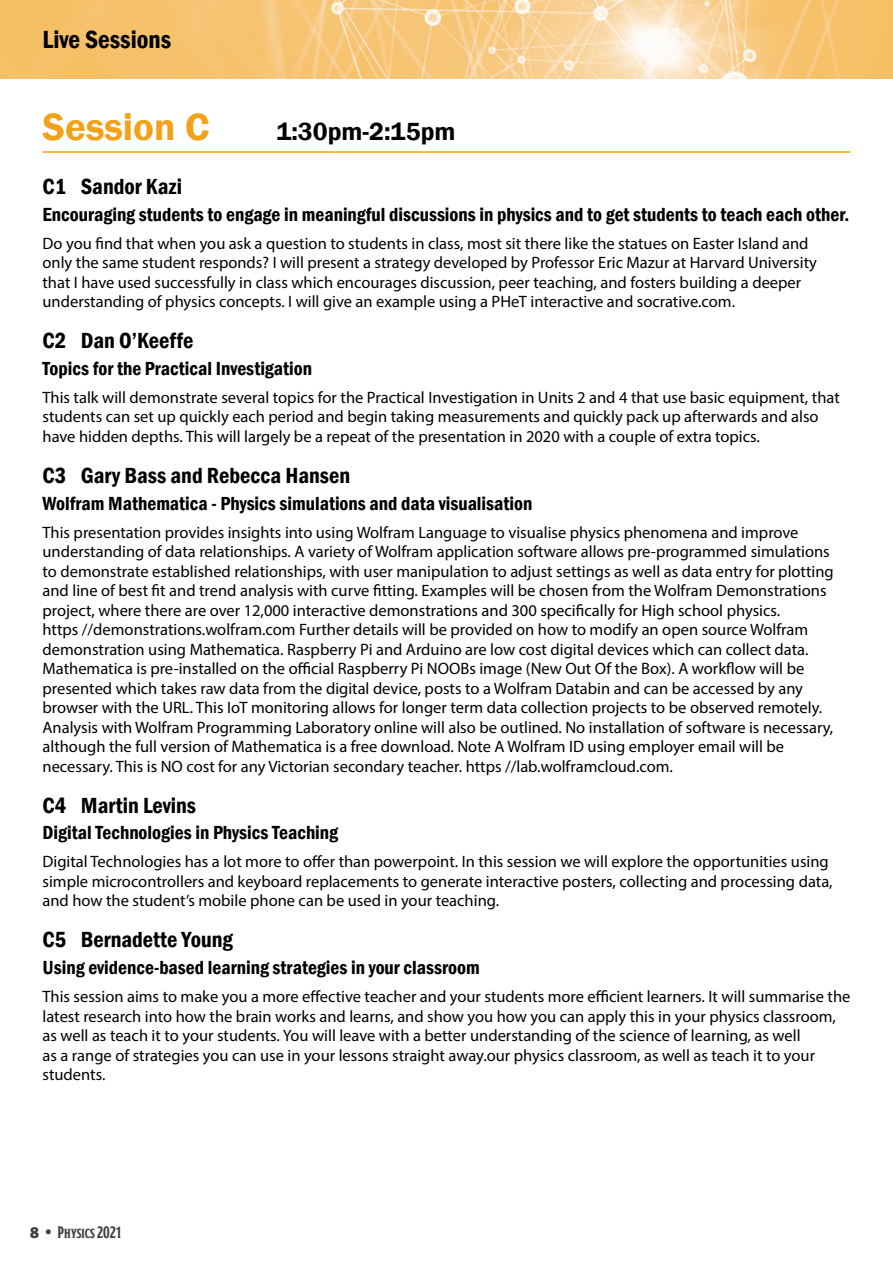
<style>
.page{position:relative;width:893px;height:1263px;background:#fff}
.page>*{position:absolute;margin:0;border:0;box-sizing:border-box;transform-origin:0 0}
.t1{font:600 39px "Franklin Gothic";color:#f1a218}
.t2{font:600 25.5px "Franklin Gothic";color:#000}
.t3{font:600 condensed 25.5px "Franklin Gothic";color:#000}
.t4{font:600 condensed 22.5px "Franklin Gothic";color:#000}
.t5{font:600 condensed 19.5px "Franklin Gothic";color:#000}
.t6{font:16.5px/19.5px "Myriad Pro";color:#000}
.t7{font:700 16.5px "Modesto Condensed";color:#414042}
.s1{font-family:"Myriad Pro";font-weight:900}
.s2{font-family:"Franklin Gothic";font-weight:600;font-stretch:condensed;font-size:18px}
</style>
<div class="page">
<img style="left:0;top:0;width:893px;height:79px">
<hr style="left:43px;top:151px;width:807px;height:2px;background:#f1a218">
<h2 class="t3" style="left:43px;top:22px;width:130px">Live Sessions</h2>
<h1 class="t1" style="left:43px;top:103px;width:169px">Session C</h1>
<h2 class="t2" style="left:276px;top:116px;width:181px">1:30pm-2:15pm</h2>
<h3 class="t4" style="left:43px;top:171px;width:141px">C1 Sandor Kazi</h3>
<p class="t5" style="left:43px;top:201px;width:809px">Encouraging students to engage in meaningful discussions in physics and to get students to teach each other.</p>
<p class="t6" style="left:43px;top:233px;width:776px">Do you find that when you ask a question to students in class, most sit there like the statues on Easter Island and only the same student responds? I will present a strategy developed by Professor Eric Mazur at Harvard University that I have used successfully in class which encourages discussion, peer teaching, and fosters building a deeper understanding of physics concepts. I will give an example using a PHeT interactive and socrative.com.</p>
<h3 class="t4" style="left:43px;top:325px;width:152px">C2 Dan O’Keeffe</h3>
<p class="t5" style="left:43px;top:355px;width:271px">Topics for the Practical Investigation</p>
<p class="t6" style="left:43px;top:387px;width:799px">This talk will demonstrate several topics for the Practical Investigation in Units 2 and 4 that use basic equipment, that students can set up quickly each period and begin taking measurements and quickly pack up afterwards and also have hidden depths. This will largely be a repeat of the presentation in 2020 with a couple of extra topics.</p>
<h3 class="t4" style="left:43px;top:460px;width:309px">C3 Gary Bass and Rebecca Hansen</h3>
<p class="t5" style="left:43px;top:490px;width:491px">Wolfram Mathematica - Physics simulations and data visualisation</p>
<p class="t6" style="left:43px;top:522px;width:793px">This presentation provides insights into using Wolfram Language to visualise physics phenomena and improve understanding of data relationships. A variety of Wolfram application software allows pre-programmed simulations to demonstrate established relationships, with user manipulation to adjust settings as well as data entry for plotting and line of best fit and trend analysis with curve fitting. Examples will be chosen from the Wolfram Demonstrations project, where there are over 12,000 interactive demonstrations and 300 specifically for High school physics.<br>https //demonstrations.wolfram.com Further details will be provided on how to modify an open source Wolfram demonstration using Mathematica. Raspberry Pi and Arduino are low cost digital devices which can collect data.<br>Mathematica is pre-installed on the official Raspberry Pi NOOBs image (New Out Of the Box). A workflow will be presented which takes raw data from the digital device, posts to a Wolfram Databin and can be accessed by any browser with the URL. This IoT monitoring allows for longer term data collection projects to be observed remotely.<br>Analysis with Wolfram Programming Laboratory online will also be outlined. No installation of software is necessary, although the full version of Mathematica is a free download. Note A Wolfram ID using employer email will be necessary. This is NO cost for any Victorian secondary teacher. https //lab.wolframcloud.com.</p>
<h3 class="t4" style="left:43px;top:790px;width:155px">C4 Martin Levins</h3>
<p class="t5" style="left:43px;top:820px;width:297px">Digital Technologies in Physics Teaching</p>
<p class="t6" style="left:43px;top:852px;width:792px">Digital Technologies has a lot more to offer than powerpoint. In this session we will explore the opportunities using simple microcontrollers and keyboard replacements to generate interactive posters, collecting and processing data, and how the student’s mobile phone can be used in your teaching.</p>
<h3 class="t4" style="left:43px;top:925px;width:192px">C5 Bernadette Young</h3>
<p class="t5" style="left:43px;top:955px;width:439px">Using evidence-based learning strategies in your classroom</p>
<p class="t6" style="left:43px;top:987px;width:809px">This session aims to make you a more effective teacher and your students more efficient learners. It will summarise the latest research into how the brain works and learns, and show you how you can apply this in your physics classroom, as well as teach it to your students. You will leave with a better understanding of the science of learning, as well<br>as a range of strategies you can use in your lessons straight away.our physics classroom, as well as teach it to your students.</p>
<p class="t7" style="left:30px;top:1224px;width:94px"><span class="s1">8</span> <span class="s2">•</span> Physics 2021</p>
</div>
